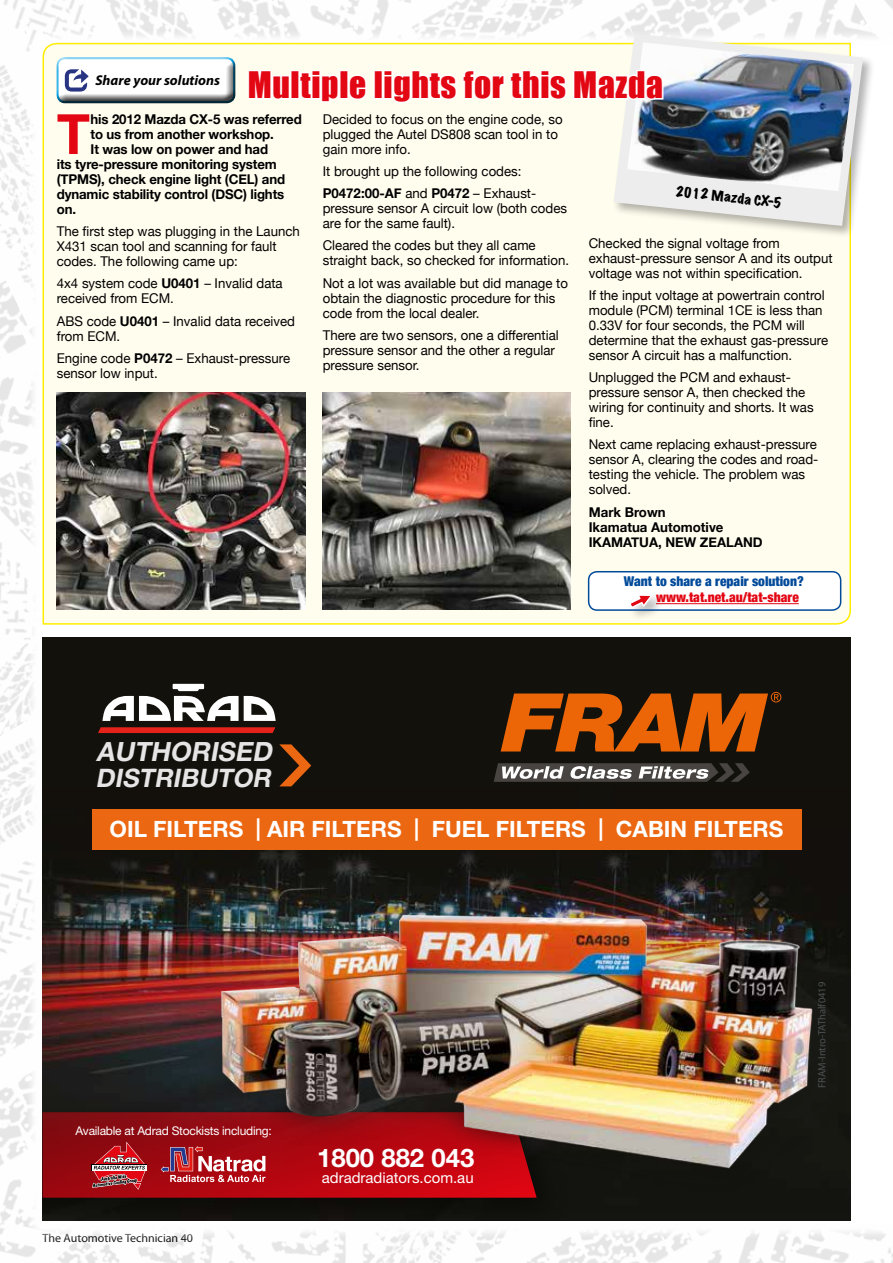
<style>
.page{position:relative;width:893px;height:1263px;background:#fff}
.page>*{position:absolute;margin:0;border:0;box-sizing:border-box;transform-origin:0 0}
.t1{font:700 55.5px "Helvetica Neue";color:#e30613}
.t2{font:33.6px "Impact";letter-spacing:.02em;color:#e30613}
.t3{font:italic 700 26.55px "Helvetica Neue";color:#e6e5e5}
.t4{font:700 25.65px "Helvetica Neue";color:#fff}
.t5{font:italic 700 25.5px "Helvetica Neue";color:#e6e5e5}
.t6{font:700 22.5px "Helvetica Neue";color:#fff}
.t7{font:15px "Helvetica Neue";color:#fff}
.t8{font:italic 700 14.25px "Myriad Pro";color:#000}
.t9{font:13.5px/15px "Helvetica Neue";color:#000}
.t10{font:700 13.5px/15px "Helvetica Neue";letter-spacing:-.01em;color:#000}
.t11{font:900 condensed 13.5px "Helvetica Neue";color:#004a9a}
.t12{font:900 condensed 13.5px "Helvetica Neue";color:#e30613}
.t13{font:expanded 12.75px "Marker Felt";color:#000}
.t14{font:12px "Helvetica Neue";letter-spacing:-.02em;color:#fff}
.t15{font:12px "Myriad Pro";color:#000}
.t16{font:10.5px "Myriad Pro";color:#4c5151}
.s1{font-weight:700}
</style>
<div class="page">
<img style="left:0;top:514px;width:25px;height:170px">
<img style="left:0;top:329px;width:25px;height:185px">
<img style="left:343px;top:1240px;width:550px;height:23px">
<img style="left:457px;top:0;width:429px;height:30px">
<img style="left:0;top:0;width:457px;height:329px">
<img style="left:0;top:684px;width:329px;height:579px">
<div style="left:25px;top:30px;width:868px;height:1210px;background:#fff"></div>
<div style="left:42px;top:42px;width:809px;height:583px;background:#fffdee"></div>
<div style="left:54px;top:56px;width:182px;height:42px;background:#fff;opacity:.75"></div>
<div style="left:54px;top:58px;width:182px;height:47px;background:#000;opacity:.75"></div>
<svg style="left:65px;top:69px;width:24px;height:23px"></svg>
<div style="left:589px;top:572px;width:252px;height:38px;background:#fff;border-radius:9px"></div>
<hr style="left:656px;top:603px;width:143px;height:1px;background:#e30613">
<div style="left:627px;top:592px;width:39px;height:30px;background:#000;opacity:.3"></div>
<svg style="left:628px;top:593px;width:27px;height:15px"></svg>
<div style="left:588px;top:571px;width:253px;height:40px;border:2px solid #004a9a;border-radius:9px"></div>
<div style="left:612px;top:33px;width:264px;height:206px;background:#000;opacity:.3"></div>
<svg style="left:614px;top:34px;width:249px;height:192px;fill:#ededed"></svg>
<img style="left:627px;top:42px;width:227px;height:149px">
<svg style="left:246px;top:36px;width:46px;height:70px"></svg>
<div style="left:290px;top:70px;width:10px;height:30px;border:3px solid #fff"></div>
<svg style="left:298px;top:69px;width:43px;height:35px"></svg>
<div style="left:339px;top:70px;width:10px;height:30px;border:3px solid #fff"></div>
<svg style="left:347px;top:72px;width:22px;height:30px"></svg>
<div style="left:373px;top:70px;width:10px;height:30px;border:3px solid #fff"></div>
<svg style="left:382px;top:36px;width:283px;height:70px"></svg>
<img style="left:56px;top:392px;width:249px;height:217px">
<img style="left:323px;top:392px;width:248px;height:217px">
<img style="left:43px;top:870px;width:807px;height:344px">
<div style="left:43px;top:638px;width:807px;height:232px;background:#13110c"></div>
<div style="left:92px;top:809px;width:709px;height:40px;background:#ec6711"></div>
<img style="left:43px;top:1091px;width:536px;height:129px">
<svg style="left:43px;top:1112px;width:494px;height:86px;background:#98161e"></svg>
<img style="left:191px;top:897px;width:655px;height:299px">
<svg style="left:279px;top:744px;width:32px;height:42px"></svg>
<svg style="left:501px;top:692px;width:280px;height:59px"></svg>
<svg style="left:494px;top:763px;width:256px;height:19px;background:#6f6d6b"></svg>
<svg style="left:102px;top:684px;width:174px;height:37px"></svg>
<svg style="left:98px;top:727px;width:177px;height:6px"></svg>
<p class="t8" style="left:95px;top:71px;width:126px">Share your solutions</p>
<h2 class="t2" style="left:248px;top:59px;width:417px">Multiple lights for this Mazda</h2>
<h1 class="t1" style="left:57px;top:91px;width:35px">T</h1>
<p class="t10" style="left:91px;top:112px;width:213px">his 2012 Mazda CX-5 was referred</p>
<p class="t10" style="left:91px;top:127px;width:185px">to us from another workshop.</p>
<p class="t10" style="left:91px;top:142px;width:179px">It was low on power and had</p>
<p class="t10" style="left:57px;top:157px;width:222px">its tyre-pressure monitoring system</p>
<p class="t10" style="left:57px;top:172px;width:230px">(TPMS), check engine light (CEL) and</p>
<p class="t10" style="left:57px;top:187px;width:229px">dynamic stability control (DSC) lights</p>
<p class="t10" style="left:57px;top:202px;width:21px">on.</p>
<p class="t9" style="left:57px;top:225px;width:245px">The first step was plugging in the Launch<br>X431 scan tool and scanning for fault codes. The following came up:</p>
<p class="t9" style="left:57px;top:277px;width:227px">4x4 system code <span class="s1">U0401</span> – Invalid data received from ECM.</p>
<p class="t9" style="left:57px;top:314px;width:240px">ABS code <span class="s1">U0401</span> – Invalid data received from ECM.</p>
<p class="t9" style="left:57px;top:351px;width:235px">Engine code <span class="s1">P0472</span> – Exhaust-pressure sensor low input.</p>
<p class="t9" style="left:323px;top:112px;width:241px">Decided to focus on the engine code, so plugged the Autel DS808 scan tool in to gain more info.</p>
<p class="t9" style="left:323px;top:161px;width:215px;line-height:22.2px">It brought up the following codes:<br><span class="s1">P0472:00-AF</span> and <span class="s1">P0472</span> – Exhaust-</p>
<p class="t9" style="left:323px;top:202px;width:246px">pressure sensor A circuit low (both codes are for the same fault).</p>
<p class="t9" style="left:323px;top:239px;width:248px">Cleared the codes but they all came straight back, so checked for information.</p>
<p class="t9" style="left:323px;top:276px;width:247px">Not a lot was available but did manage to obtain the diagnostic procedure for this code from the local dealer.</p>
<p class="t9" style="left:323px;top:328px;width:237px">There are two sensors, one a differential pressure sensor and the other a regular pressure sensor.</p>
<p class="t13" style="left:677px;top:180px;width:108px;rotate:7deg">2012 Mazda CX-5</p>
<p class="t9" style="left:589px;top:236px;width:245px">Checked the signal voltage from exhaust-pressure sensor A and its output voltage was not within specification.</p>
<p class="t9" style="left:589px;top:288px;width:241px">If the input voltage at powertrain control module (PCM) terminal 1CE is less than 0.33V for four seconds, the PCM will determine that the exhaust gas-pressure sensor A circuit has a malfunction.</p>
<p class="t9" style="left:589px;top:371px;width:226px">Unplugged the PCM and exhaust&shy;pressure sensor A, then checked the wiring for continuity and shorts. It was fine.</p>
<p class="t9" style="left:589px;top:438px;width:231px">Next came replacing exhaust-pressure sensor A, clearing the codes and road&shy;testing the vehicle. The problem was solved.</p>
<p class="t10" style="left:589px;top:505px;width:175px">Mark Brown<br>Ikamatua Automotive<br>IKAMATUA, NEW ZEALAND</p>
<p class="t11" style="left:624px;top:570px;width:181px">Want to share a repair solution?</p>
<p class="t12" style="left:656px;top:586px;width:144px">www.tat.net.au/tat-share</p>
<h3 class="t3" style="left:96px;top:735px;width:183px">AUTHORISED</h3>
<h3 class="t5" style="left:96px;top:762px;width:182px">DISTRIBUTOR</h3>
<h3 class="t6" style="left:110px;top:815px;width:675px">OIL FILTERS | AIR FILTERS | FUEL FILTERS | CABIN FILTERS</h3>
<p class="t14" style="left:76px;top:1123px;width:198px">Available at Adrad Stockists including:</p>
<p class="t15" style="left:43px;top:1231px;width:152px">The Automotive Technician 40</p>
<h3 class="t4" style="left:317px;top:1141px;width:159px">1800 882 043</h3>
<p class="t7" style="left:322px;top:1168px;width:153px">adradradiators.com.au</p>
<p class="t16" style="left:815px;top:1088px;width:107px;rotate:-90deg">FRAM-Intro-TAThalf0419</p>
</div>
